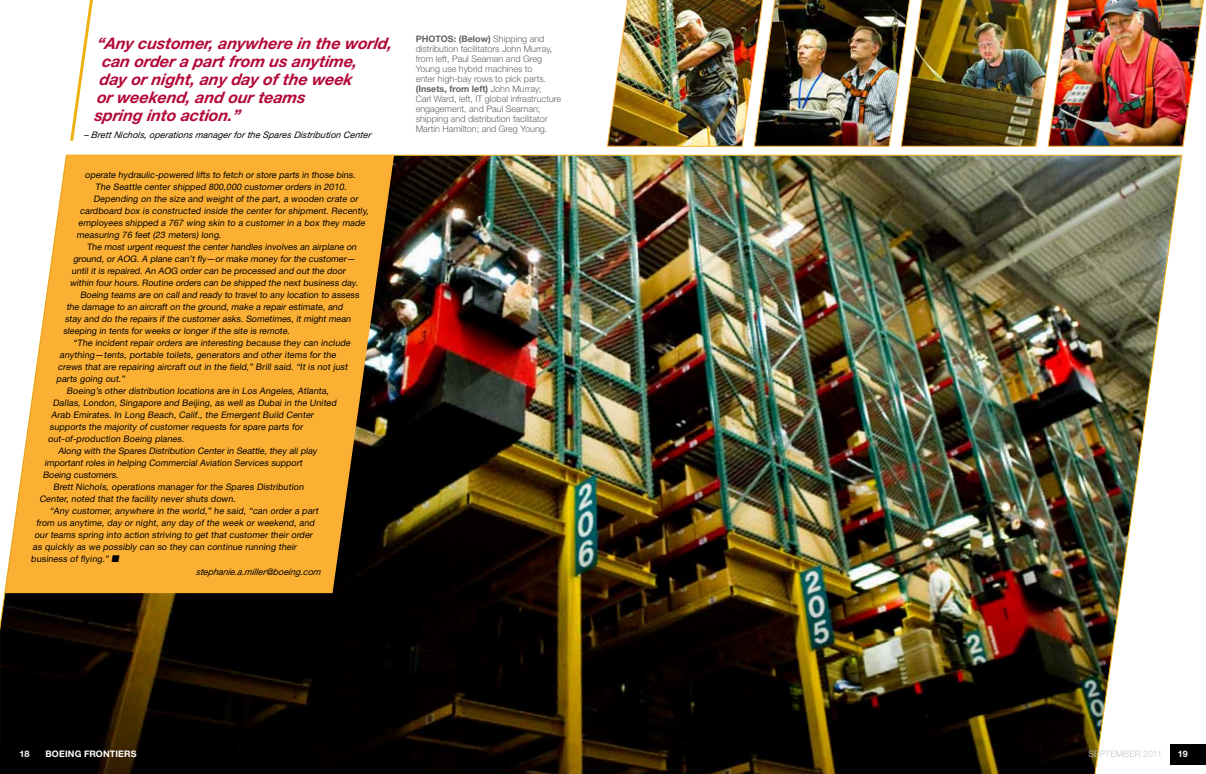
<style>
.page{position:relative;width:1206px;height:774px;background:#fff}
.page>*{position:absolute;margin:0;border:0;box-sizing:border-box;transform-origin:0 0}
.t1{font:italic 700 16px "Helvetica Neue";color:#b30838}
.t2{font:9px "Helvetica Neue";letter-spacing:.01em;color:#000}
.t3{font:300 9px/10px "Helvetica Neue LT Std";color:#636466}
.t4{font:italic 9px "Helvetica Neue";letter-spacing:.01em;color:#000}
.t5{font:700 9px "Helvetica Neue LT Std";letter-spacing:.015em;color:#fff}
.t6{font:300 9px "Helvetica Neue LT Std";color:#c4c9cc}
.s1{font-weight:700}
</style>
<div class="page">
<img style="left:0;top:154px;width:1183px;height:620px">
<svg style="left:5px;top:155px;width:389px;height:438px;background:#e9a940"></svg>
<img style="left:606px;top:0;width:598px;height:147px">
<div style="left:1170px;top:744px;width:36px;height:20px;background:#000"></div>
<div style="left:0;top:744px;width:36px;height:20px;background:#000"></div>
<svg style="left:70px;top:0;width:23px;height:141px"></svg>
<h1 class="t1" style="left:97px;top:33px;width:297px">“Any customer, anywhere in the world,</h1>
<h1 class="t1" style="left:102px;top:51px;width:257px">can order a p art from us anytime,</h1>
<h1 class="t1" style="left:99px;top:69px;width:257px">day or night, any day of the week</h1>
<h1 class="t1" style="left:97px;top:87px;width:213px">or weekend, and our teams</h1>
<h1 class="t1" style="left:94px;top:105px;width:150px">spring into action.”</h1>
<p class="t4" style="left:84px;top:130px;width:290px">– Brett Nichols, op erations manager for the Spares Distribution Center</p>
<p class="t2" style="left:85px;top:170px;width:274px">operate hydraulic-powered lifts to fetch or store parts in those bins.</p>
<p class="t2" style="left:95px;top:182px;width:254px">The Seattle center shipped 800,000 customer orders in 2010.</p>
<p class="t2" style="left:94px;top:193px;width:267px">Depending on the size and weight of the part, a wooden crate or</p>
<p class="t2" style="left:80px;top:205px;width:292px">cardboard box is constructed inside the center for shipment. Recently,</p>
<p class="t2" style="left:78px;top:217px;width:290px">employees shipped a 767 wing skin to a customer in a box they made</p>
<p class="t2" style="left:77px;top:229px;width:148px">measuring 76 feet (23 meters) long.</p>
<p class="t2" style="left:87px;top:241px;width:273px">The most urgent request the center handles involves an airplane on</p>
<p class="t2" style="left:73px;top:253px;width:285px">ground, or AOG. A plane can’t fly —or make money for the customer—</p>
<p class="t2" style="left:71px;top:265px;width:277px">until it is repaired. An AOG order can be processed and out the door</p>
<p class="t2" style="left:70px;top:277px;width:291px">within four hours. Routine orders can be shipped the next business day.</p>
<p class="t2" style="left:80px;top:289px;width:282px">Boeing teams are on call and ready to travel to any location to assess</p>
<p class="t2" style="left:66px;top:301px;width:280px">the damage to an aircraft on the ground, make a repair estimate, and</p>
<p class="t2" style="left:65px;top:313px;width:289px">stay and do the repairs if the customer asks. Sometimes, it might mean</p>
<p class="t2" style="left:63px;top:325px;width:230px">sleeping in tents for weeks or longer if the site is remote.</p>
<p class="t2" style="left:73px;top:337px;width:280px">“The incident repair orders are interesting because they can include</p>
<p class="t2" style="left:60px;top:349px;width:279px">anything—tents, portable toilets, generators and other items for the</p>
<p class="t2" style="left:58px;top:361px;width:293px">crews that are repairing aircraft out in the field,” Brill said. “It is not just</p>
<p class="t2" style="left:56px;top:373px;width:72px">parts going out.”</p>
<p class="t2" style="left:67px;top:385px;width:265px">Boeing’s other distribution locations are in Los Angeles, Atlanta,</p>
<p class="t2" style="left:53px;top:397px;width:287px">Dallas, London, Singapore and Beij ing, as well as Dubai in the United</p>
<p class="t2" style="left:51px;top:409px;width:265px">Arab Emirates. In Long Beach, Calif., the Emergent Build Center</p>
<p class="t2" style="left:50px;top:421px;width:256px">supports the majority of customer requests for spare parts for</p>
<p class="t2" style="left:48px;top:433px;width:139px">out-of-production Boeing planes.</p>
<p class="t2" style="left:58px;top:445px;width:260px">Along with the Spares Distribution Center in Seattle, they all play</p>
<p class="t2" style="left:44px;top:457px;width:261px">important roles in helping Commercial Aviation Services support</p>
<p class="t2" style="left:43px;top:469px;width:79px">Boeing customers.</p>
<p class="t2" style="left:53px;top:481px;width:254px">Brett Nichols, operations manager for the Spares Distribution</p>
<p class="t2" style="left:39px;top:493px;width:199px">Center, noted that the facility never shuts down.</p>
<p class="t2" style="left:50px;top:505px;width:271px">“Any customer, anywhere in the world,” he said, “can order a part</p>
<p class="t2" style="left:36px;top:517px;width:282px">from us anytime, day or night, any day of the week or weekend, and</p>
<p class="t2" style="left:34px;top:529px;width:281px">our teams spring into action striving to get that customer their order</p>
<p class="t2" style="left:33px;top:541px;width:267px">as quickly as we possibly can so they can continue running their</p>
<p class="t2" style="left:31px;top:553px;width:91px">business of flying.” ■</p>
<p class="t4" style="left:196px;top:567px;width:128px">stephanie.a.miller@boeing.com</p>
<p class="t3" style="left:416px;top:34px;width:147px"><span class="s1">PHOTOS: (Below)</span> Shipping and distribution facilitators John Murray, from left, Paul Seaman and Greg Young use hybrid machines to<br>enter high-bay rows to pick parts. <span class="s1">(Insets, from left)</span> John Murray;<br>Carl Ward, left, IT global infrastructure engagement, and Paul Seaman; shipping and distribution facilitator Martin Hamilton; and Greg Young.</p>
<p class="t5" style="left:20px;top:748px;width:12px">18</p>
<p class="t5" style="left:46px;top:749px;width:93px">BOEING FRONTIERS</p>
<p class="t6" style="left:1088px;top:749px;width:75px">SEPTEMBER 2011</p>
<p class="t5" style="left:1178px;top:748px;width:12px">19</p>
</div>
